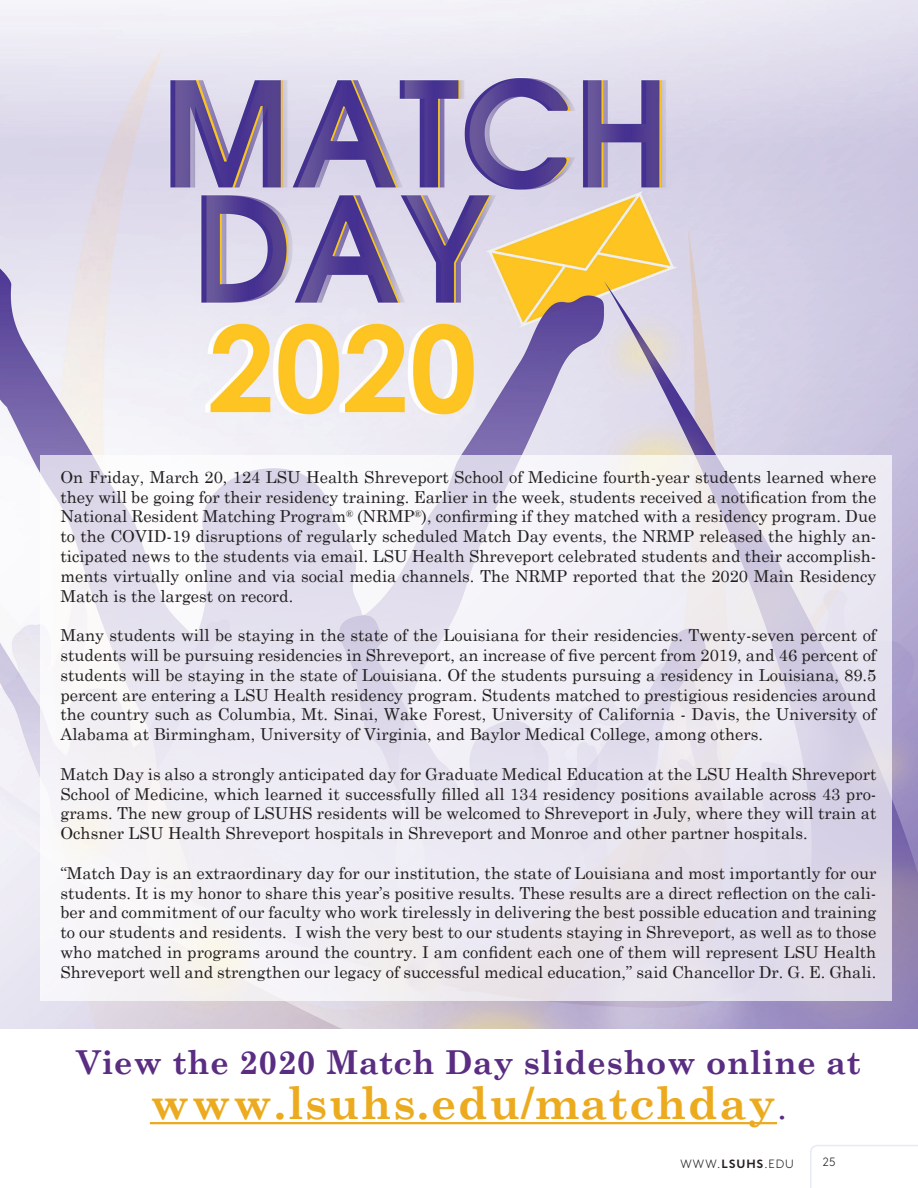
<style>
.page{position:relative;width:918px;height:1188px;background:#fff}
.page>*{position:absolute;margin:0;border:0;box-sizing:border-box;transform-origin:0 0}
.t1{font:700 45px "Century Schoolbook";letter-spacing:.03em;color:#ecaa1f}
.t2{font:700 33px "Century Schoolbook";letter-spacing:.01em;color:#5a2d83}
.t3{font:16.5px/19.8px "Century Schoolbook";color:#231f20;text-align:justify}
.t4{font:300 12px "Brown Std";letter-spacing:.08em;color:#231f20}
.s1{font-weight:400;font-size:36px;color:#5a2d83}
.s2{font-weight:700}
</style>
<div class="page">
<svg style="left:810px;top:1145px;width:108px;height:43px"></svg>
<hr style="left:150px;top:1122px;width:627px;height:2px;background:#ecaa1f">
<img style="left:0;top:0;width:918px;height:1029px">
<svg style="left:40px;top:455px;width:852px;height:545px;fill:#eceaf2"></svg>
<p class="t3" style="left:60px;top:466px;width:817px">On Friday, March 20, 124 LSU Health Shreveport School of Medicine fourth-year students learned where they will be going for their residency training. Earlier in the week, students received a notification from the National Resident Matching Program<sup>®</sup> (NRMP<sup>®</sup>), confirming if they matched with a residency program. Due to the COVID-19 disruptions of regularly scheduled Match Day events, the NRMP released the highly an&shy;ticipated news to the students via email. LSU Health Shreveport celebrated students and their accomplish&shy;ments virtually online and via social media channels. The NRMP reported that the 2020 Main Residency Match is the largest on record.</p>
<p class="t3" style="left:60px;top:624px;width:817px">Many students will be staying in the state of the Louisiana for their residencies. Twenty-seven percent of students will be pursuing residencies in Shreveport, an increase of five percent from 2019, and 46 percent of students will be staying in the state of Louisiana. Of the students pursuing a residency in Louisiana, 89.5 percent are entering a LSU Health residency program. Students matched to prestigious residencies around the country such as Columbia, Mt. Sinai, Wake Forest, University of California - Davis, the University of Alabama at Birmingham, University of Virginia, and Baylor Medical College, among others.</p>
<p class="t3" style="left:60px;top:763px;width:817px">Match Day is also a strongly anticipated day for Graduate Medical Education at the LSU Health Shreveport School of Medicine, which learned it successfully filled all 134 residency positions available across 43 pro&shy;grams. The new group of LSUHS residents will be welcomed to Shreveport in July, where they will train at Ochsner LSU Health Shreveport hospitals in Shreveport and Monroe and other partner hospitals.</p>
<p class="t3" style="left:60px;top:862px;width:817px">“Match Day is an extraordinary day for our institution, the state of Louisiana and most importantly for our students. It is my honor to share this year’s positive results. These results are a direct reflection on the cali&shy;ber and commitment of our faculty who work tirelessly in delivering the best possible education and training to our students and residents. I wish the very best to our students staying in Shreveport, as well as to those who matched in programs around the country. I am confident each one of them will represent LSU Health Shreveport well and strengthen our legacy of successful medical education,” said Chancellor Dr. G. E. Ghali.</p>
<h2 class="t2" style="left:76px;top:1036px;width:786px">View the 2020 Match Day slideshow online at</h2>
<h1 class="t1" style="left:150px;top:1067px;width:639px">www.lsuhs.edu/matchday<span class="s1">.</span></h1>
<p class="t4" style="left:680px;top:1158px;width:115px">WWW.<span class="s2">LSUHS</span>.EDU</p>
<p class="t4" style="left:823px;top:1155px;width:14px">25</p>
</div>
